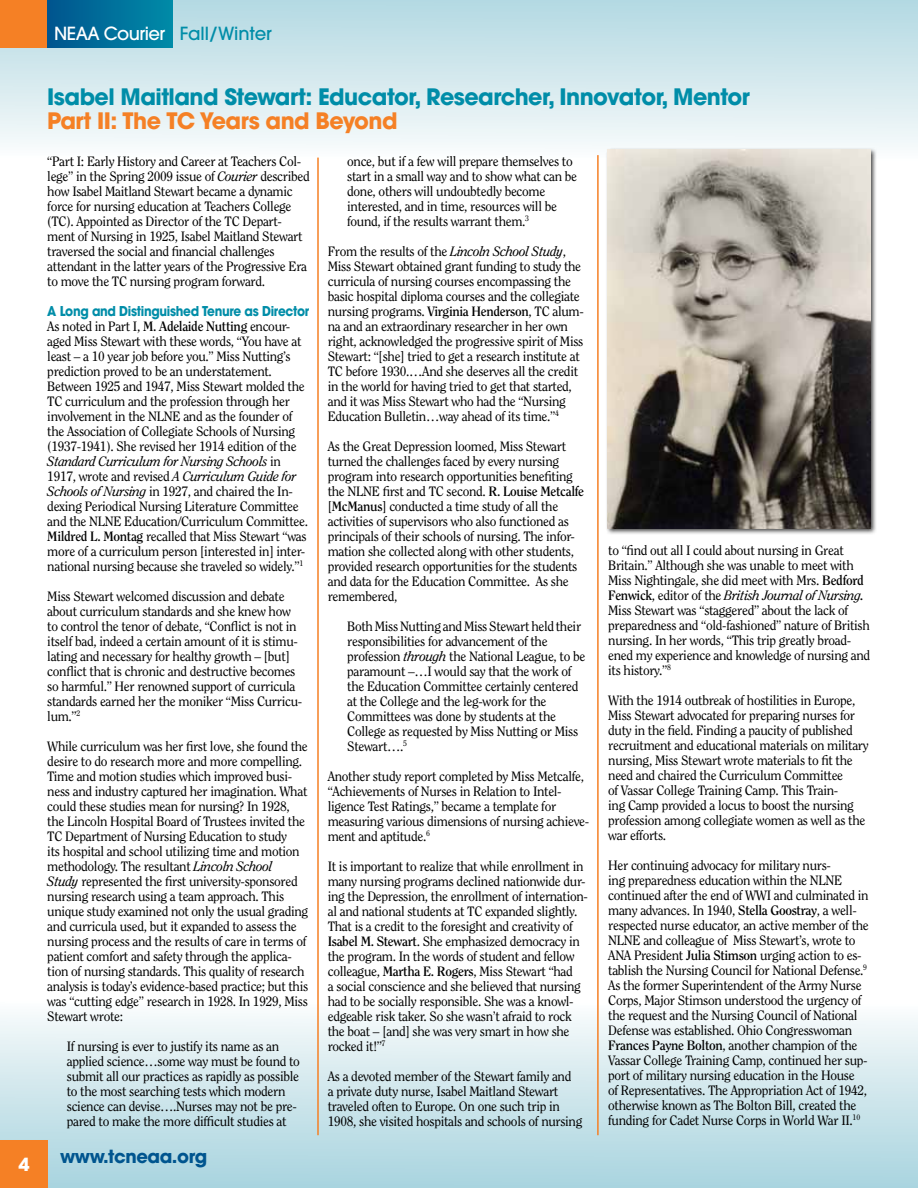
<style>
.page{position:relative;width:918px;height:1188px;background:#fff}
.page>*{position:absolute;margin:0;border:0;box-sizing:border-box;transform-origin:0 0}
.t1{font:700 22.5px "Avant Garde";letter-spacing:-.025em;color:#008da8}
.t2{font:700 22.5px "Avant Garde";letter-spacing:-.025em;color:#f58025}
.t3{font:500 18px "Avant Garde";letter-spacing:-.03em;color:#fff}
.t4{font:700 18px "Avant Garde";letter-spacing:-.025em;color:#00558f}
.t5{font:700 18px "Avant Garde";color:#fff}
.t6{font:13.5px/15px "Clearface";letter-spacing:-.025em;color:#000}
.t7{font:700 13.5px "Avant Garde";letter-spacing:-.025em;color:#008da8;scale:.9 1}
.s1{color:#008da8}
.s2{font-style:italic}
.s3{font-weight:700}
.s4{font-weight:700;font-style:italic}
</style>
<div class="page">
<div style="left:0;top:957px;width:918px;height:231px;background:linear-gradient(to bottom,#fff,#a9d4de)"></div>
<div style="left:0;top:0;width:918px;height:204px;background:linear-gradient(to bottom,#b4d9e2,#fff)"></div>
<div style="left:0;top:0;width:48px;height:47px;background:#f58025"></div>
<div style="left:47px;top:0;width:126px;height:47px;background:linear-gradient(to right,#00558e,#008ba8)"></div>
<div style="left:0;top:1141px;width:47px;height:47px;background:#f58025"></div>
<hr style="left:597px;top:155px;width:2px;height:980px;background:#f58025">
<hr style="left:317px;top:158px;width:2px;height:977px;background:#f58025">
<div style="left:605px;top:147px;width:272px;height:387px;background:#000;opacity:.75"></div>
<img style="left:608px;top:150px;width:263px;height:378px">
<h2 class="t3" style="left:54px;top:22px;width:219px">NEAA Courier <span class="s1">Fall/Winter</span></h2>
<h2 class="t5" style="left:18px;top:1152px;width:13px">4</h2>
<h1 class="t1" style="left:47px;top:82px;width:704px">Isabel Maitland Stewart: Educator, Researcher, Innovator, Mentor</h1>
<h1 class="t2" style="left:47px;top:106px;width:352px">Part II: The TC Years and Beyond</h1>
<p class="t6" style="left:47px;top:153px;width:264px">“Part I: Early History and Career at Teachers Col&shy;lege” in the Spring 2009 issue of <span class="s2">Courier</span> described how Isabel Maitland Stewart became a dynamic force for nursing education at Teachers College (TC). Appointed as Director of the TC Depart&shy;ment of Nursing in 1925, Isabel Maitland Stewart traversed the social and financial challenges attendant in the latter years of the Progressive Era to move the TC nursing program forward.</p>
<p class="t7" style="left:47px;top:302px;width:293px">A Long and Distinguished Tenure as Director</p>
<p class="t6" style="left:47px;top:318px;width:262px">As noted in Part I, <span class="s3">M. Adelaide Nutting</span> encour&shy;aged Miss Stewart with these words, “You have at least – a 10 year job before you.” Miss Nutting’s prediction proved to be an understatement.<br>Between 1925 and 1947, Miss Stewart molded the TC curriculum and the profession through her involvement in the NLNE and as the founder of the Association of Collegiate Schools of Nursing (1937-1941). She revised her 1914 edition of the <span class="s2">Standard Curriculum for Nursing Schools</span> in 1917, wrote and revised <span class="s2">A Curriculum Guide for Schools of Nursing</span> in 1927, and chaired the In&shy;dexing Periodical Nursing Literature Committee and the NLNE Education/Curriculum Committee.<br><span class="s3">Mildred L. Montag</span> recalled that Miss Stewart “was more of a curriculum person [interested in] inter&shy;national nursing because she traveled so widely.”<sup>1</sup></p>
<p class="t6" style="left:47px;top:588px;width:256px">Miss Stewart welcomed discussion and debate about curriculum standards and she knew how to control the tenor of debate, “Conflict is not in itself bad, indeed a certain amount of it is stimu&shy;lating and necessary for healthy growth – [but] conflict that is chronic and destructive becomes so harmful.” Her renowned support of curricula standards earned her the moniker “Miss Curricu&shy;lum.”<sup>2</sup></p>
<p class="t6" style="left:47px;top:738px;width:262px">While curriculum was her first love, she found the desire to do research more and more compelling.<br>Time and motion studies which improved busi&shy;ness and industry captured her imagination. What could these studies mean for nursing? In 1928, the Lincoln Hospital Board of Trustees invited the TC Department of Nursing Education to study<br>its hospital and school utilizing time and motion methodology. The resultant <span class="s2">Lincoln School<br>Study</span> represented the first university-sponsored nursing research using a team approach. This unique study examined not only the usual grading and curricula used, but it expanded to assess the nursing process and the results of care in terms of patient comfort and safety through the applica&shy;tion of nursing standards. This quality of research analysis is today’s evidence-based practice; but this was “cutting edge” research in 1928. In 1929, Miss Stewart wrote:</p>
<p class="t6" style="left:67px;top:1038px;width:235px">If nursing is ever to justify its name as an applied science…some way must be found to submit all our practices as rapidly as possible to the most searching tests which modern science can devise….Nurses may not be pre&shy;pared to make the more difficult studies at</p>
<h2 class="t4" style="left:60px;top:1145px;width:149px">www.tcneaa.org</h2>
<p class="t6" style="left:347px;top:153px;width:231px">once, but if a few will prepare themselves to start in a small way and to show what can be done, others will undoubtedly become interested, and in time, resources will be found, if the results warrant them.<sup>3</sup></p>
<p class="t6" style="left:328px;top:243px;width:258px">From the results of the <span class="s2">Lincoln School Study</span>, Miss Stewart obtained grant funding to study the curricula of nursing courses encompassing the basic hospital diploma courses and the collegiate nursing programs. <span class="s3">Virginia Henderson</span>, TC alum&shy;na and an extraordinary researcher in her own right, acknowledged the progressive spirit of Miss Stewart: “[she] tried to get a research institute at TC before 1930.…And she deserves all the credit in the world for having tried to get that started, and it was Miss Stewart who had the “Nursing Education Bulletin…way ahead of its time.”<sup>4</sup></p>
<p class="t6" style="left:328px;top:438px;width:258px">As the Great Depression loomed, Miss Stewart turned the challenges faced by every nursing program into research opportunities benefiting the NLNE first and TC second. <span class="s3">R. Louise Metcalfe </span>[<span class="s3">McManus</span>] conducted a time study of all the activities of supervisors who also functioned as principals of their schools of nursing. The infor&shy;mation she collected along with other students, provided research opportunities for the students and data for the Education Committee. As she remembered,</p>
<p class="t6" style="left:347px;top:618px;width:240px">Both Miss Nutting and Miss Stewart held their responsibilities for advancement of the profession <span class="s2">through</span> the National League, to be paramount –…I would say that the work of the Education Committee certainly centered at the College and the leg-work for the Committees was done by students at the College as requested by Miss Nutting or Miss Stewart….<sup>5</sup></p>
<p class="t6" style="left:328px;top:768px;width:263px">Another study report completed by Miss Metcalfe, “Achievements of Nurses in Relation to Intel&shy;ligence Test Ratings,” became a template for measuring various dimensions of nursing achieve&shy;ment and aptitude.<sup>6</sup></p>
<p class="t6" style="left:328px;top:858px;width:262px">It is important to realize that while enrollment in many nursing programs declined nationwide dur&shy;ing the Depression, the enrollment of internation&shy;al and national students at TC expanded slightly.<br>That is a credit to the foresight and creativity of <span class="s3">Isabel M. Stewart</span>. She emphasized democracy in the program. In the words of student and fellow colleague, <span class="s3">Martha E. Rogers</span>, Miss Stewart “had<br>a social conscience and she believed that nursing had to be socially responsible. She was a knowl&shy;edgeable risk taker. So she wasn’t afraid to rock the boat – [and] she was very smart in how she rocked it!”<sup>7</sup></p>
<p class="t6" style="left:328px;top:1068px;width:256px">As a devoted member of the Stewart family and<br>a private duty nurse, Isabel Maitland Stewart traveled often to Europe. On one such trip in 1908, she visited hospitals and schools of nursing</p>
<p class="t6" style="left:608px;top:543px;width:263px">to “find out all I could about nursing in Great Britain.” Although she was unable to meet with Miss Nightingale, she did meet with Mrs. <span class="s3">Bedford Fenwick</span>, editor of the <span class="s2">British Journal of Nursing</span><span class="s4">.<br></span>Miss Stewart was “staggered” about the lack of preparedness and “old-fashioned” nature of British nursing. In her words, “This trip greatly broad&shy;ened my experience and knowledge of nursing and its history.”<sup>8</sup></p>
<p class="t6" style="left:608px;top:693px;width:262px">With the 1914 outbreak of hostilities in Europe, Miss Stewart advocated for preparing nurses for duty in the field. Finding a paucity of published recruitment and educational materials on military nursing, Miss Stewart wrote materials to fit the need and chaired the Curriculum Committee<br>of Vassar College Training Camp. This Train-<br>ing Camp provided a locus to boost the nursing profession among collegiate women as well as the war efforts.</p>
<p class="t6" style="left:608px;top:858px;width:262px">Her continuing advocacy for military nurs-<br>ing preparedness education within the NLNE continued after the end of WWI and culminated in many advances. In 1940, <span class="s3">Stella Goostray</span>, a well&shy;respected nurse educator, an active member of the NLNE and colleague of Miss Stewart’s, wrote to ANA President <span class="s3">Julia Stimson</span> urging action to es&shy;tablish the Nursing Council for National Defense.<sup>9<br></sup>As the former Superintendent of the Army Nurse Corps, Major Stimson understood the urgency of the request and the Nursing Council of National Defense was established. Ohio Congresswoman <span class="s3">Frances Payne Bolton</span>, another champion of the Vassar College Training Camp, continued her sup&shy;port of military nursing education in the House<br>of Representatives. The Appropriation Act of 1942, otherwise known as The Bolton Bill, created the funding for Cadet Nurse Corps in World War II.<sup>10</sup></p>
</div>
